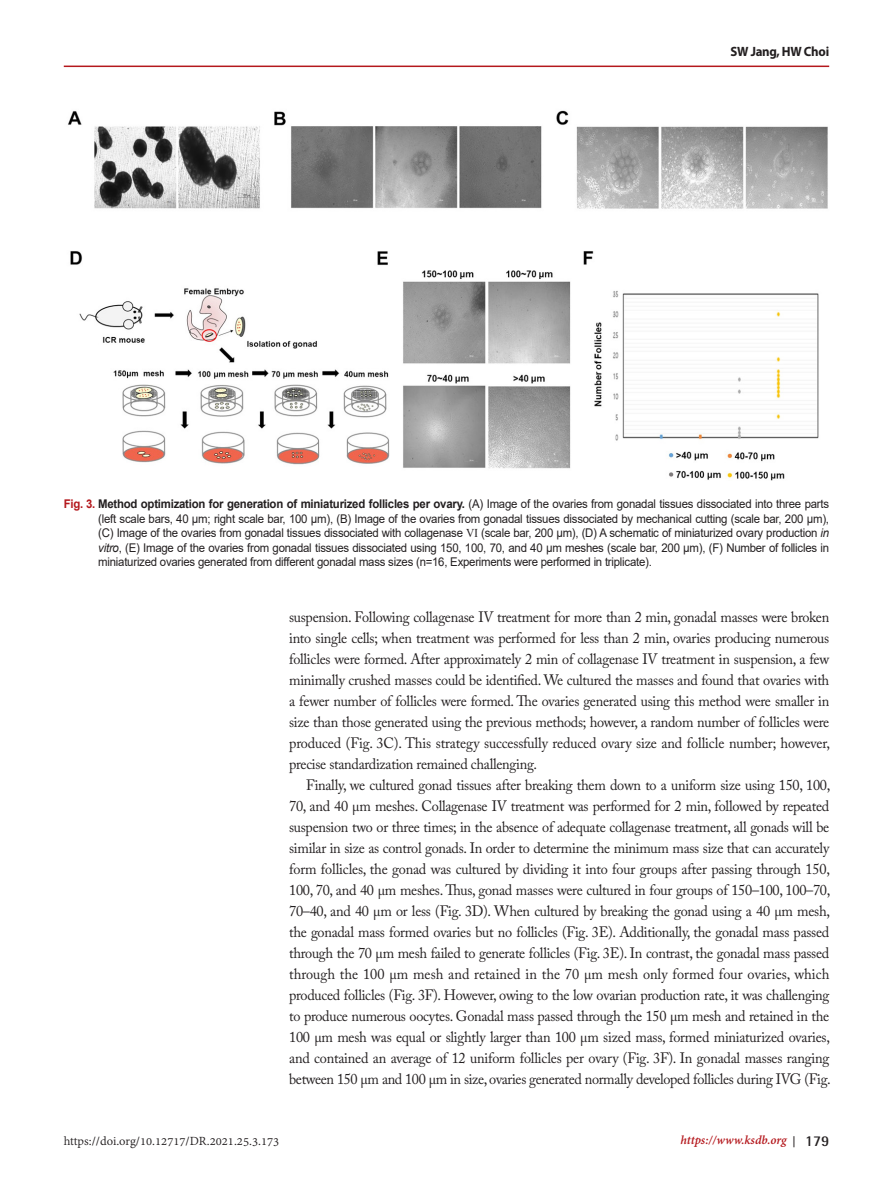
<style>
.page{position:relative;width:893px;height:1191px;background:#fff}
.page>*{position:absolute;margin:0;border:0;box-sizing:border-box;transform-origin:0 0}
.t1{font:15px/21px "Adobe Caslon Pro";letter-spacing:-.02em;color:#231f20;text-align:justify;scale:.95 1}
.t2{font:13.5px "Adobe Devanagari";color:#231f20}
.t3{font:italic 700 13.5px "Adobe Devanagari";color:#b4181d}
.t4{font:700 13.5px "Myriad Pro";letter-spacing:-.02em;color:#231f20;scale:.95 1}
.t5{font:12px/14.4px "Arial";letter-spacing:-.02em;color:#231f20;text-align:justify;scale:.95 1}
.s1{font-weight:700;color:#b4181d}
.s2{font-weight:700}
.s3{font-family:"Times New Roman"}
.s4{font-style:italic}
.s5{font-family:"Century Gothic";font-style:normal;font-size:12px;color:#231f20}
.s6{font-family:"Rotis Semi Sans Std";font-style:normal;font-size:15px;color:#231f20}
</style>
<div class="page">
<hr style="left:64px;top:66px;width:765px;height:1px;background:#b4181d">
<img style="left:68px;top:110px;width:760px;height:371px">
<p class="t4" style="left:731px;top:43px;width:105px">SW Jang, HW Choi</p>
<p class="t5" style="left:98px;top:497px;width:771px;text-indent:-34px"><span class="s1">Fig. 3.</span> <span class="s2">Method optimization for generation of miniaturized follicles per ovary.</span> (A) Image of the ovaries from gonadal tissues dissociated into three parts (left scale bars, 40 μm; right scale bar, 100 μm), (B) Image of the ovaries from gonadal tissues dissociated by mechanical cutting (scale bar, 200 μm), (C) Image of the ovaries from gonadal tissues dissociated with collagenase <span class="s3">Ⅵ</span> (scale bar, 200 μm), (D) A schematic of miniaturized ovary production <span class="s4">in vitro</span>, (E) Image of the ovaries from gonadal tissues dissociated using 150, 100, 70, and 40 µm meshes (scale bar, 200 μm), (F) Number of follicles in miniaturized ovaries generated from different gonadal mass sizes (n=16, Experiments were performed in triplicate).</p>
<p class="t1" style="left:289px;top:606px;width:571px">suspension. Following collagenase IV treatment for more than 2 min, gonadal masses were broken into single cells; when treatment was performed for less than 2 min, ovaries producing numerous follicles were formed. After approximately 2 min of collagenase IV treatment in suspension, a few minimally crushed masses could be identified. We cultured the masses and found that ovaries with a fewer number of follicles were formed. The ovaries generated using this method were smaller in size than those generated using the previous methods; however, a random number of follicles were produced (Fig. 3C). This strategy successfully reduced ovary size and follicle number; however, precise standardization remained challenging.</p>
<p class="t1" style="left:289px;top:774px;width:572px;text-indent:17px">Finally, we cultured gonad tissues after breaking them down to a uniform size using 150, 100, 70, and 40 µm meshes. Collagenase IV treatment was performed for 2 min, followed by repeated suspension two or three times; in the absence of adequate collagenase treatment, all gonads will be similar in size as control gonads. In order to determine the minimum mass size that can accurately form follicles, the gonad was cultured by dividing it into four groups after passing through 150, 100, 70, and 40 µm meshes. Thus, gonad masses were cultured in four groups of 150–100, 100–70, 70–40, and 40 µm or less (Fig. 3D). When cultured by breaking the gonad using a 40 µm mesh, the gonadal mass formed ovaries but no follicles (Fig. 3E). Additionally, the gonadal mass passed through the 70 µm mesh failed to generate follicles (Fig. 3E). In contrast, the gonadal mass passed through the 100 µm mesh and retained in the 70 µm mesh only formed four ovaries, which produced follicles (Fig. 3F). However, owing to the low ovarian production rate, it was challenging to produce numerous oocytes. Gonadal mass passed through the 150 µm mesh and retained in the 100 µm mesh was equal or slightly larger than 100 µm sized mass, formed miniaturized ovaries, and contained an average of 12 uniform follicles per ovary (Fig. 3F). In gonadal masses ranging between 150 µm and 100 µm in size, ovaries generated normally developed follicles during IVG (Fig.</p>
<p class="t2" style="left:64px;top:1133px;width:217px">https://doi.org/10.12717/DR.2021.25.3.173</p>
<p class="t3" style="left:680px;top:1132px;width:150px">https://www.ksdb.org <span class="s5">|</span> <span class="s6">179</span></p>
</div>
